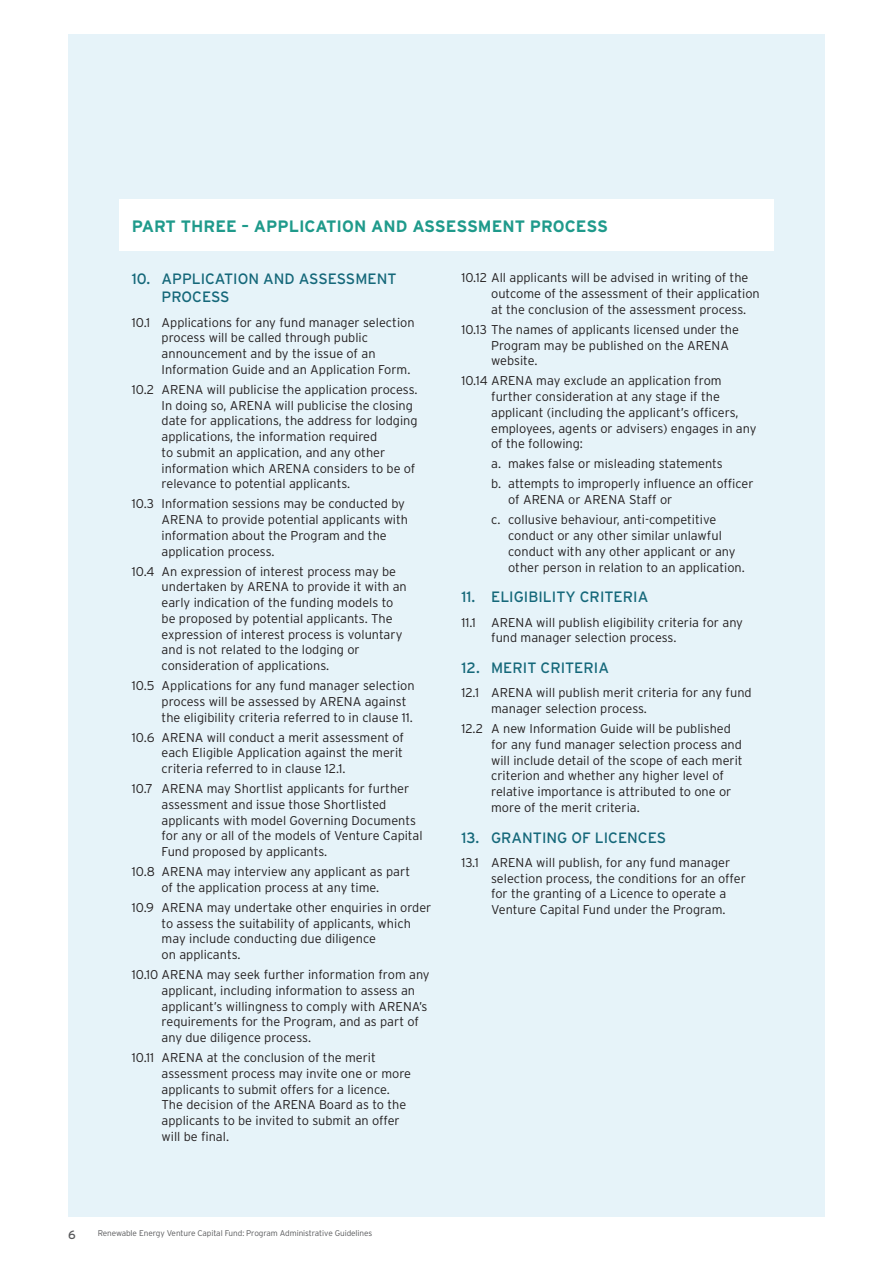
<style>
.page{position:relative;width:893px;height:1263px;background:#fff}
.page>*{position:absolute;margin:0;border:0;box-sizing:border-box;transform-origin:0 0}
.Section_title{font:700 16.5px "Interstate";color:#1f9a8b}
.t1{font:15px/18px "Interstate";color:#15687a}
.t2{font:300 12.75px/15.8px "Interstate";color:#231f20}
.t3{font:12px "Interstate";color:#57585a}
.t4{font:300 8.25px "Interstate";letter-spacing:-.01em;color:#57585a}
</style>
<div class="page">
<div style="left:68px;top:34px;width:757px;height:1182px;background:#e6f3f9"></div>
<div style="left:119px;top:200px;width:655px;height:51px;background:#fff"></div>
<p class="Section_title" style="left:132px;top:217px;width:478px">PART THREE – APPLICATION AND ASSESSMENT PROCESS</p>
<p class="t1" style="left:162px;top:270px;width:236px;text-indent:-30px">10. APPLICATION AND ASSESSMENT<br>PROCESS</p>
<p class="t2" style="left:162px;top:314px;width:255px;text-indent:-30px">10.1 Applications for any fund manager selection process will be called through public announcement and by the issue of an Information Guide and an Application Form.</p>
<p class="t2" style="left:162px;top:381px;width:257px;text-indent:-30px">10.2 ARENA will publicise the application process.<br>In doing so, ARENA will publicise the closing date for applications, the address for lodging applications, the information required<br>to submit an application, and any other information which ARENA considers to be of relevance to potential applicants.</p>
<p class="t2" style="left:162px;top:496px;width:248px;text-indent:-30px">10.3 Information sessions may be conducted by ARENA to provide potential applicants with information about the Program and the application process.</p>
<p class="t2" style="left:162px;top:563px;width:247px;text-indent:-30px">10.4 An expression of interest process may be undertaken by ARENA to provide it with an early indication of the funding models to be proposed by potential applicants. The expression of interest process is voluntary and is not related to the lodging or consideration of applications.</p>
<p class="t2" style="left:162px;top:678px;width:255px;text-indent:-30px">10.5 Applications for any fund manager selection process will be assessed by ARENA against the eligibility criteria referred to in clause 11.</p>
<p class="t2" style="left:162px;top:729px;width:244px;text-align:justify;text-indent:-30px">10.6 ARENA will conduct a merit assessment of each Eligible Application against the merit criteria referred to in clause 12.1.</p>
<p class="t2" style="left:162px;top:781px;width:263px;text-indent:-30px">10.7 ARENA may Shortlist applicants for further assessment and issue those Shortlisted applicants with model Governing Documents for any or all of the models of Venture Capital Fund proposed by applicants.</p>
<p class="t2" style="left:132px;top:864px;width:280px;text-align:center">10.8 ARENA may interview any applicant as part of the application process at any time.</p>
<p class="t2" style="left:162px;top:899px;width:271px;text-indent:-30px">10.9 ARENA may undertake other enquiries in order to assess the suitability of applicants, which may include conducting due diligence<br>on applicants.</p>
<p class="t2" style="left:162px;top:967px;width:270px;text-indent:-30px">10.10 ARENA may seek further information from any applicant, including information to assess an applicant’s willingness to comply with ARENA’s requirements for the Program, and as part of any due diligence process.</p>
<p class="t2" style="left:162px;top:1050px;width:251px;text-indent:-30px">10.11 ARENA at the conclusion of the merit assessment process may invite one or more applicants to submit offers for a licence.<br>The decision of the ARENA Board as to the applicants to be invited to submit an offer will be final.</p>
<p class="t2" style="left:491px;top:270px;width:270px;text-indent:-30px">10.12 All applicants will be advised in writing of the outcome of the assessment of their application at the conclusion of the assessment process.</p>
<p class="t2" style="left:491px;top:321px;width:249px;text-indent:-30px">10.13 The names of applicants licensed under the<br>Program may be published on the ARENA website.</p>
<p class="t2" style="left:491px;top:373px;width:267px;text-indent:-30px">10.14 ARENA may exclude an application from further consideration at any stage if the applicant (including the applicant’s officers, employees, agents or advisers) engages in any of the following:</p>
<p class="t2" style="left:491px;top:456px;width:233px">a. makes false or misleading statements</p>
<p class="t2" style="left:508px;top:476px;width:247px;text-indent:-17px">b. attempts to improperly influence an officer of ARENA or ARENA Staff or</p>
<p class="t2" style="left:508px;top:512px;width:238px;text-indent:-17px">c. collusive behaviour, anti-competitive conduct or any other similar unlawful conduct with any other applicant or any other person in relation to an application.</p>
<p class="t1" style="left:461px;top:588px;width:189px">11. ELIGIBILITY CRITERIA</p>
<p class="t2" style="left:491px;top:614px;width:253px;text-indent:-30px">11.1 ARENA will publish eligibility criteria for any fund manager selection process.</p>
<p class="t1" style="left:461px;top:659px;width:149px">12. MERIT CRITERIA</p>
<p class="t2" style="left:491px;top:685px;width:262px;text-indent:-30px">12.1 ARENA will publish merit criteria for any fund manager selection process.</p>
<p class="t2" style="left:491px;top:720px;width:253px;text-indent:-30px">12.2 A new Information Guide will be published for any fund manager selection process and will include detail of the scope of each merit criterion and whether any higher level of relative importance is attributed to one or more of the merit criteria.</p>
<p class="t1" style="left:461px;top:828px;width:206px">13. GRANTING OF LICENCES</p>
<p class="t2" style="left:491px;top:854px;width:256px;text-indent:-30px">13.1 ARENA will publish, for any fund manager selection process, the conditions for an offer for the granting of a Licence to operate a Venture Capital Fund under the Program.</p>
<p class="t3" style="left:68px;top:1228px;width:9px">6</p>
<p class="t4" style="left:98px;top:1228px;width:276px">Renewable Energy Venture Capital Fund: Program Administrative Guidelines</p>
</div>
